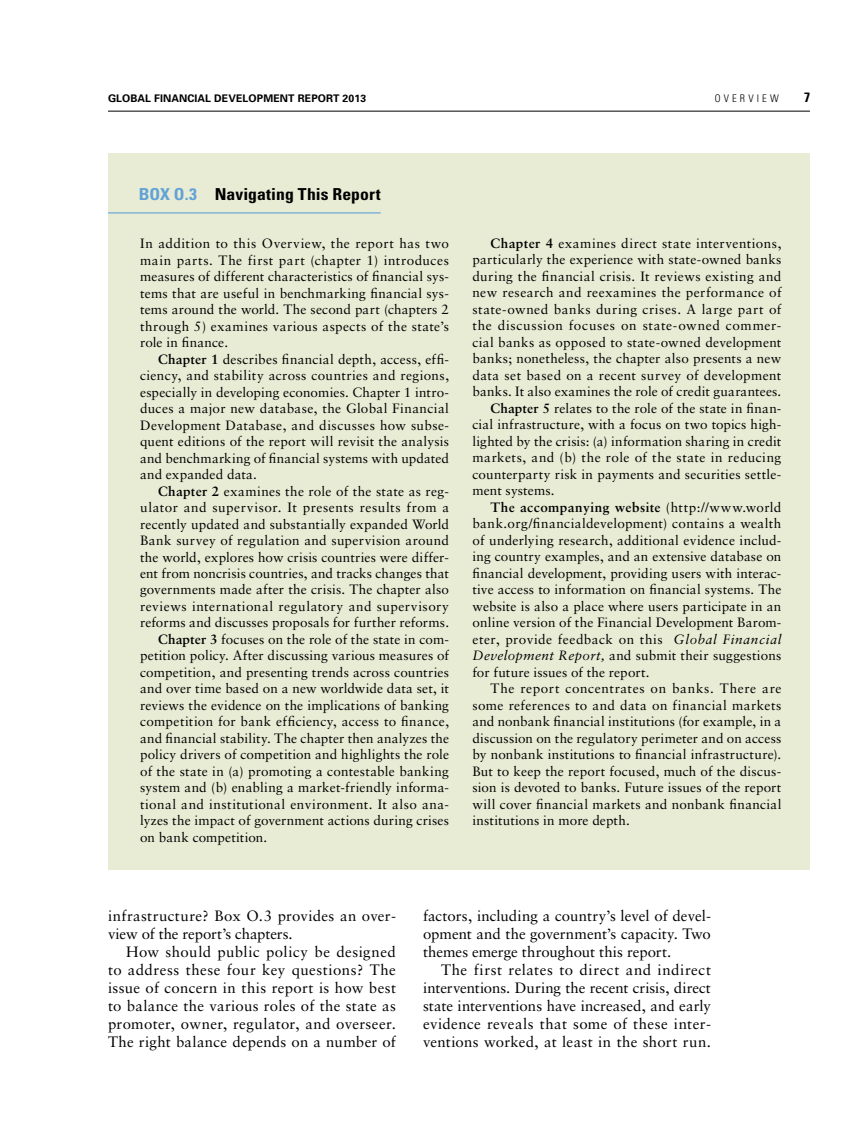
<style>
.page{position:relative;width:864px;height:1134px;background:#fff}
.page>*{position:absolute;margin:0;border:0;box-sizing:border-box;transform-origin:0 0}
.t1{font:700 condensed 16.5px "Univers";letter-spacing:.005em;color:#000;scale:1.07 1}
.t2{font:15px/18px "Sabon";letter-spacing:.015em;color:#000;text-align:justify}
.t3{font:13.5px/16.5px "Sabon";letter-spacing:.02em;color:#000;text-align:justify}
.t4{font:13.5px "Sabon";letter-spacing:.04em;color:#000}
.t5{font:13.5px "Sabon";letter-spacing:.05em;color:#000}
.t6{font:700 13.5px "Sabon";letter-spacing:.03em;color:#000}
.t7{font:700 condensed 13.5px "Univers";color:#000}
.t8{font:700 10.5px "Univers";letter-spacing:.01em;color:#000}
.t9{font:300 condensed 10.5px "Univers";letter-spacing:.3em;color:#000}
.s1{color:#61a2d7}
.s2{font-weight:700}
.s3{font-weight:400}
.s4{font-style:italic}
</style>
<div class="page">
<hr style="left:108px;top:111px;width:702px;height:1px;background:#000">
<div style="left:108px;top:153px;width:702px;height:716px;background:#e9ecd5"></div>
<hr style="left:108px;top:212px;width:273px;height:1px;background:#61a2d7">
<p class="t8" style="left:108px;top:91px;width:260px">GLOBAL FINANCIAL DEVELOPMENT REPORT 2013</p>
<p class="t9" style="left:715px;top:92px;width:66px">OVER VIEW</p>
<p class="t7" style="left:804px;top:89px;width:7px">7</p>
<p class="t1" style="left:139px;top:184px;width:228px"><span class="s1">BOX O.3</span> Navigating This Report</p>
<p class="t3" style="left:140px;top:235px;width:311px">In addition to this Overview, the report has two main parts. The first part (chapter 1) introduces measures of different characteristics of financial sys&shy;tems that are useful in benchmarking financial sys&shy;tems around the world. The second part (chapters 2 through 5) examines various aspects of the state’s role in finance.</p>
<p class="t3" style="left:140px;top:350px;width:311px;text-indent:18px"><span class="s2">Chapter 1</span> describes financial depth, access, effi&shy;ciency, and stability across countries and regions, especially in developing economies. Chapter 1 intro&shy;duces a major new database, the Global Financial Development Database, and discusses how subse&shy;quent editions of the report will revisit the analysis and benchmarking of financial systems with updated and expanded data.</p>
<p class="t3" style="left:158px;top:482px;width:292px"><span class="s2">Chapter 2</span> examines the role of the state as reg-</p>
<p class="t4" style="left:140px;top:499px;width:311px">ulator and supervisor. It presents results from a</p>
<p class="t3" style="left:140px;top:515px;width:310px">recently updated and substantially expanded World</p>
<p class="t3" style="left:140px;top:532px;width:310px">Bank survey of regulation and supervision around</p>
<p class="t3" style="left:140px;top:548px;width:311px">the world, explores how crisis countries were differ-</p>
<p class="t3" style="left:140px;top:565px;width:310px">ent from noncrisis countries, and tracks changes that</p>
<p class="t3" style="left:140px;top:581px;width:310px">governments made after the crisis. The chapter also</p>
<p class="t4" style="left:140px;top:598px;width:310px">reviews international regulatory and supervisory</p>
<p class="t3" style="left:140px;top:614px;width:310px">reforms and discusses proposals for further reforms.</p>
<p class="t3" style="left:158px;top:631px;width:292px"><span class="s2">Chapter 3</span> focuses on the role of the state in com-</p>
<p class="t3" style="left:140px;top:647px;width:311px">petition policy. After discussing various measures of</p>
<p class="t3" style="left:140px;top:664px;width:311px">competition, and presenting trends across countries</p>
<p class="t3" style="left:140px;top:680px;width:311px">and over time based on a new worldwide data set, it</p>
<p class="t3" style="left:140px;top:697px;width:310px">reviews the evidence on the implications of banking</p>
<p class="t3" style="left:140px;top:713px;width:311px">competition for bank efficiency, access to finance,</p>
<p class="t3" style="left:140px;top:730px;width:311px">and financial stability. The chapter then analyzes the</p>
<p class="t3" style="left:140px;top:746px;width:310px">policy drivers of competition and highlights the role</p>
<p class="t3" style="left:140px;top:763px;width:310px">of the state in (a) promoting a contestable banking</p>
<p class="t3" style="left:140px;top:779px;width:311px">system and (b) enabling a market-friendly informa-</p>
<p class="t3" style="left:140px;top:796px;width:311px">tional and institutional environment. It also ana-</p>
<p class="t3" style="left:140px;top:812px;width:311px">lyzes the impact of government actions during crises</p>
<p class="t3" style="left:140px;top:829px;width:129px">on bank competition.</p>
<p class="t3" style="left:490px;top:235px;width:292px"><span class="s2">Chapter 4</span> examines direct state interventions,</p>
<p class="t3" style="left:472px;top:251px;width:310px">particularly the experience with state-owned banks</p>
<p class="t3" style="left:472px;top:268px;width:310px">during the financial crisis. It reviews existing and</p>
<p class="t4" style="left:472px;top:285px;width:311px">new research and reexamines the performance of</p>
<p class="t4" style="left:472px;top:301px;width:310px">state-owned banks during crises. A large part of</p>
<p class="t5" style="left:472px;top:318px;width:311px">the discussion focuses on state-owned commer-</p>
<p class="t3" style="left:472px;top:334px;width:311px">cial banks as opposed to state-owned development</p>
<p class="t3" style="left:472px;top:350px;width:310px">banks; nonetheless, the chapter also presents a new</p>
<p class="t3" style="left:472px;top:367px;width:310px">data set based on a recent survey of development</p>
<p class="t3" style="left:472px;top:383px;width:310px">banks. It also examines the role of credit guarantees.</p>
<p class="t3" style="left:490px;top:400px;width:293px"><span class="s2">Chapter 5</span> relates to the role of the state in finan-</p>
<p class="t3" style="left:472px;top:416px;width:311px">cial infrastructure, with a focus on two topics high-</p>
<p class="t3" style="left:472px;top:433px;width:311px">lighted by the crisis: (a) information sharing in credit</p>
<p class="t3" style="left:472px;top:449px;width:310px">markets, and (b) the role of the state in reducing</p>
<p class="t3" style="left:472px;top:466px;width:311px">counterparty risk in payments and securities settle-</p>
<p class="t3" style="left:472px;top:482px;width:84px">ment systems.</p>
<p class="t6" style="left:490px;top:499px;width:292px">The accompanying website <span class="s3">(http://www.world</span></p>
<p class="t3" style="left:472px;top:515px;width:310px">bank.org/financialdevelopment) contains a wealth</p>
<p class="t3" style="left:472px;top:532px;width:311px">of underlying research, additional evidence includ-</p>
<p class="t3" style="left:472px;top:548px;width:310px">ing country examples, and an extensive database on</p>
<p class="t3" style="left:472px;top:565px;width:311px">financial development, providing users with interac-</p>
<p class="t3" style="left:472px;top:581px;width:311px">tive access to information on financial systems. The</p>
<p class="t3" style="left:472px;top:598px;width:310px">website is also a place where users participate in an</p>
<p class="t3" style="left:472px;top:614px;width:311px">online version of the Financial Development Barom-</p>
<p class="t3" style="left:472px;top:631px;width:310px">eter, provide feedback on this <span class="s4">Global Financial</span></p>
<p class="t3" style="left:472px;top:647px;width:310px"><span class="s4">Development Report,</span> and submit their suggestions</p>
<p class="t3" style="left:472px;top:664px;width:179px">for future issues of the report.</p>
<p class="t4" style="left:490px;top:681px;width:293px">The report concentrates on banks. There are</p>
<p class="t3" style="left:472px;top:697px;width:310px">some references to and data on financial markets</p>
<p class="t3" style="left:472px;top:713px;width:310px">and nonbank financial institutions (for example, in a</p>
<p class="t3" style="left:472px;top:730px;width:310px">discussion on the regulatory perimeter and on access</p>
<p class="t3" style="left:472px;top:746px;width:310px">by nonbank institutions to financial infrastructure).</p>
<p class="t3" style="left:472px;top:763px;width:311px">But to keep the report focused, much of the discus-</p>
<p class="t3" style="left:472px;top:779px;width:311px">sion is devoted to banks. Future issues of the report</p>
<p class="t3" style="left:472px;top:796px;width:311px">will cover financial markets and nonbank financial</p>
<p class="t3" style="left:472px;top:812px;width:159px">institutions in more depth.</p>
<p class="t2" style="left:108px;top:906px;width:289px">infrastructure? Box O.3 provides an over&shy;view of the report’s chapters.</p>
<p class="t2" style="left:108px;top:942px;width:290px;text-indent:18px">How should public policy be designed to address these four key questions? The issue of concern in this report is how best to balance the various roles of the state as promoter, owner, regulator, and overseer.<br>The right balance depends on a number of</p>
<p class="t2" style="left:423px;top:906px;width:289px">factors, including a country’s level of devel&shy;opment and the government’s capacity. Two themes emerge throughout this report.</p>
<p class="t2" style="left:423px;top:960px;width:289px;text-indent:18px">The first relates to direct and indirect interventions. During the recent crisis, direct state interventions have increased, and early evidence reveals that some of these inter&shy;ventions worked, at least in the short run.</p>
</div>
